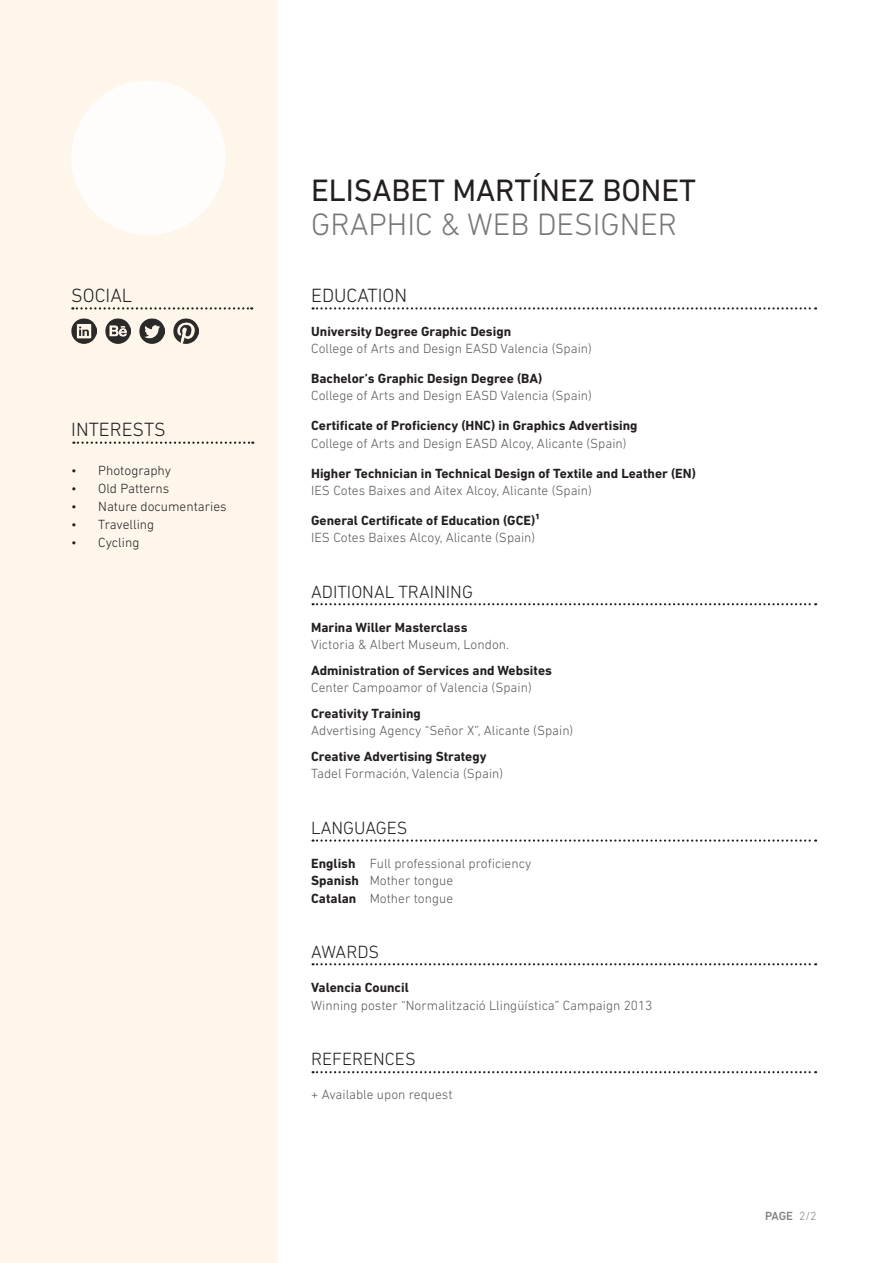
<style>
.page{position:relative;width:893px;height:1263px;background:#fff}
.page>*{position:absolute;margin:0;border:0;box-sizing:border-box;transform-origin:0 0}
.t1{font:31.5px "DIN Next LT Pro";color:#231f20}
.t2{font:300 31.5px "DIN Next LT Pro";color:#76787b}
.t3{font:300 19.5px "DIN Next LT Pro";color:#231f20}
.t4{font:300 18px "DIN Next LT Pro";color:#231f20}
.t5{font:300 13.5px/17.2px "DIN Next LT Pro";color:#57585a}
.t6{font:700 13.5px "DIN Next LT Pro";color:#231f20}
.t7{font:300 13.5px "DIN Next LT Pro";color:#231f20}
.t8{font:500 12px "DIN Next LT Pro";color:#808285}
.s1{font-weight:700;color:#231f20}
.s2{font-weight:300}
</style>
<div class="page">
<div style="left:0;top:0;width:277px;height:1263px;background:#fef5eb"></div>
<svg style="left:73px;top:441px;width:180px;height:3px"></svg>
<div style="left:71px;top:81px;width:155px;height:154px;background:#fff;border-radius:50%"></div>
<svg style="left:313px;top:307px;width:503px;height:2px"></svg>
<svg style="left:313px;top:603px;width:503px;height:2px"></svg>
<svg style="left:313px;top:839px;width:503px;height:3px"></svg>
<svg style="left:313px;top:963px;width:503px;height:2px"></svg>
<svg style="left:313px;top:1071px;width:503px;height:2px"></svg>
<svg style="left:72px;top:307px;width:180px;height:3px"></svg>
<img style="left:106px;top:318px;width:24px;height:25px">
<img style="left:140px;top:318px;width:25px;height:25px">
<img style="left:174px;top:318px;width:25px;height:25px">
<img style="left:71px;top:318px;width:25px;height:25px">
<h2 class="t3" style="left:71px;top:284px;width:63px">SOCIAL</h2>
<h2 class="t3" style="left:71px;top:418px;width:96px">INTERESTS</h2>
<p class="t7" style="left:71px;top:463px;width:101px">• Photography</p>
<p class="t7" style="left:71px;top:481px;width:100px">• Old Patterns</p>
<p class="t7" style="left:71px;top:498px;width:157px">• Nature documentaries</p>
<p class="t7" style="left:71px;top:516px;width:84px">• Travelling</p>
<p class="t7" style="left:71px;top:534px;width:70px">• Cycling</p>
<h1 class="t1" style="left:311px;top:172px;width:386px">ELISABET MARTÍNEZ BONET</h1>
<h1 class="t2" style="left:311px;top:206px;width:37px">Graphic</h1>
<h1 class="t2" style="left:440px;top:206px;width:134px">&amp; Web Designer</h1>
<h2 class="t3" style="left:311px;top:284px;width:97px">EDUCATION</h2>
<p class="t6" style="left:311px;top:323px;width:202px">University Degree Graphic Design</p>
<p class="t5" style="left:311px;top:340px;width:282px">College of Arts and Design EASD Valencia (Spain)</p>
<p class="t6" style="left:311px;top:371px;width:233px">Bachelor’s Graphic Design Degree (BA)</p>
<p class="t5" style="left:311px;top:387px;width:282px">College of Arts and Design EASD Valencia (Spain)</p>
<p class="t6" style="left:311px;top:418px;width:328px">Certificate of Proficiency (HNC) in Graphics Advertising</p>
<p class="t5" style="left:311px;top:434px;width:317px">College of Arts and Design EASD Alcoy, Alicante (Spain)</p>
<p class="t6" style="left:311px;top:465px;width:386px">Higher Technician in Technical Design of Textile and Leather (EN)</p>
<p class="t5" style="left:311px;top:482px;width:282px">IES Cotes Baixes and Aitex Alcoy, Alicante (Spain)</p>
<p class="t6" style="left:311px;top:512px;width:230px">General Certificate of Education (GCE)¹</p>
<p class="t5" style="left:311px;top:529px;width:226px">IES Cotes Baixes Alcoy, Alicante (Spain)</p>
<h3 class="t4" style="left:311px;top:581px;width:163px">ADITIONAL TRAINING</h3>
<p class="t6" style="left:311px;top:619px;width:158px">Marina Willer Masterclass</p>
<p class="t5" style="left:311px;top:636px;width:199px">Victoria &amp; Albert Museum, London.</p>
<p class="t6" style="left:311px;top:662px;width:242px">Administration of Services and Websites</p>
<p class="t5" style="left:311px;top:679px;width:222px">Center Campoamor of Valencia (Spain)</p>
<p class="t6" style="left:311px;top:705px;width:111px">Creativity Training</p>
<p class="t5" style="left:311px;top:722px;width:264px">Advertising Agency “Señor X”, Alicante (Spain)</p>
<p class="t6" style="left:311px;top:748px;width:177px">Creative Advertising Strategy</p>
<p class="t5" style="left:311px;top:765px;width:194px">Tadel Formación, Valencia (Spain)</p>
<h3 class="t4" style="left:311px;top:817px;width:98px">LANGUAGES</h3>
<p class="t5" style="left:311px;top:855px;width:222px"><span class="s1">English</span> Full professional proficiency<br><span class="s1">Spanish</span> Mother tongue<br><span class="s1">Catalan</span> Mother tongue</p>
<h3 class="t4" style="left:311px;top:942px;width:70px">AWARDS</h3>
<p class="t6" style="left:311px;top:980px;width:99px">Valencia Council</p>
<p class="t5" style="left:311px;top:996px;width:343px">Winning poster “Normalització Llingüística” Campaign 2013</p>
<h3 class="t4" style="left:311px;top:1049px;width:106px">REFERENCES</h3>
<p class="t5" style="left:311px;top:1086px;width:143px">+ Available upon request</p>
<p class="t8" style="left:765px;top:1209px;width:53px">PAGE <span class="s2">2/2</span></p>
</div>
